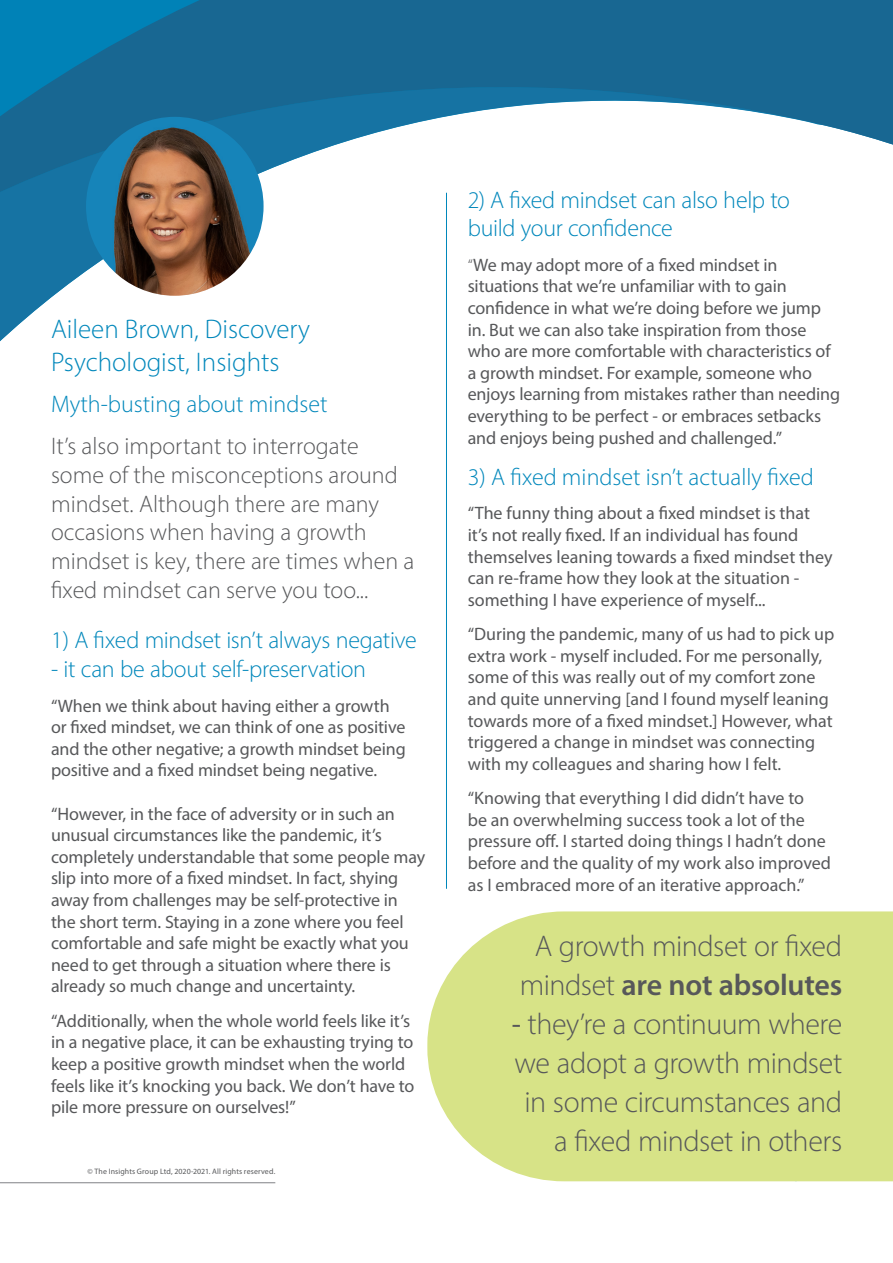
<style>
.page{position:relative;width:893px;height:1263px;background:#fff}
.page>*{position:absolute;margin:0;border:0;box-sizing:border-box;transform-origin:0 0}
.t1{font:300 30px/39px "Myriad Pro";letter-spacing:-.015em;color:#57585a;text-align:center}
.t2{font:300 27px/32.4px "Myriad Pro";color:#0087bb}
.t3{font:300 24px/28.8px "Myriad Pro";color:#57585a}
.t4{font:300 24px/28.8px "Myriad Pro";letter-spacing:-.01em;color:#0087bb}
.t5{font:18px/21.6px "Myriad Pro";letter-spacing:-.005em;color:#57585a}
.t6{font:7.95px "Myriad Pro";letter-spacing:.015em;color:#57585a}
.s1{font-weight:300;font-size:17.25px}
.s2{font-weight:600}
.s3{font-weight:400}
</style>
<div class="page">
<svg style="left:0;top:0;width:893px;height:342px"></svg>
<hr style="left:446px;top:193px;width:1px;height:696px;background:#0087bb">
<div style="left:427px;top:911px;width:466px;height:270px;background:#d7e387"></div>
<img style="left:86px;top:117px;width:178px;height:179px">
<h2 class="t2" style="left:51px;top:313px;width:261px">Aileen Brown, Discovery<br>Psychologist, Insights</h2>
<h3 class="t4" style="left:51px;top:390px;width:278px">Myth-busting about mindset</h3>
<h3 class="t3" style="left:51px;top:431px;width:365px">It’s also important to interrogate some of the misconceptions around mindset. Although there are many occasions when having a growth mindset is key, there are times when a fixed mindset can serve you too...</h3>
<h3 class="t4" style="left:51px;top:626px;width:367px">1) A fixed mindset isn’t always negative</h3>
<h3 class="t4" style="left:51px;top:654px;width:317px">- it can be about self-preservation</h3>
<p class="t5" style="left:51px;top:694px;width:356px">“When we think about having either a growth or fixed mindset, we can think of one as positive and the other negative; a growth mindset being positive and a fixed mindset being negative.</p>
<p class="t5" style="left:51px;top:802px;width:376px">“However, in the face of adversity or in such an unusual circumstances like the pandemic, it’s completely understandable that some people may slip into more of a fixed mindset. In fact, shying away from challenges may be self-protective in the short term. Staying in a zone where you feel comfortable and safe might be exactly what you need to get through a situation where there is already so much change and uncertainty.</p>
<p class="t5" style="left:51px;top:1009px;width:365px">“Additionally, when the whole world feels like it’s in a negative place, it can be exhausting trying to keep a positive growth mindset when the world feels like it’s knocking you back. We don’t have to pile more pressure on ourselves!”</p>
<p class="t6" style="left:87px;top:1167px;width:189px">© The Insights Group Ltd, 2020-2021. All rights reserved.</p>
<h3 class="t4" style="left:468px;top:185px;width:324px">2) A fixed mindset can also help to build your confidence</h3>
<p class="t5" style="left:468px;top:254px;width:374px"><span class="s1">“</span>We may adopt more of a fixed mindset in situations that we’re unfamiliar with to gain confidence in what we’re doing before we jump in. But we can also take inspiration from those who are more comfortable with characteristics of a growth mindset. For example, someone who enjoys learning from mistakes rather than needing everything to be perfect - or embraces setbacks and enjoys being pushed and challenged.”</p>
<h3 class="t4" style="left:468px;top:462px;width:347px">3) A fixed mindset isn’t actually fixed</h3>
<p class="t5" style="left:468px;top:502px;width:366px">“The funny thing about a fixed mindset is that it’s not really fixed. If an individual has found themselves leaning towards a fixed mindset they can re-frame how they look at the situation - something I have experience of myself...</p>
<p class="t5" style="left:468px;top:623px;width:368px">“During the pandemic, many of us had to pick up extra work - myself included. For me personally, some of this was really out of my comfort zone and quite unnerving [and I found myself leaning towards more of a fixed mindset.] However, what triggered a change in mindset was connecting with my colleagues and sharing how I felt.</p>
<p class="t5" style="left:468px;top:787px;width:365px">“Knowing that everything I did didn’t have to<br>be an overwhelming success took a lot of the pressure off. I started doing things I hadn’t done before and the quality of my work also improved as I embraced more of an iterative approach.”</p>
<h1 class="t1" style="left:520px;top:926px;width:324px">A growth mindset or fixed mindset <span class="s2">are not absolutes</span></h1>
<h1 class="t1" style="left:512px;top:1004px;width:332px;text-align:right"><span class="s3">-</span> they’re a continuum where we adopt a growth mindset in some circumstances and a fixed mindset in others</h1>
</div>
